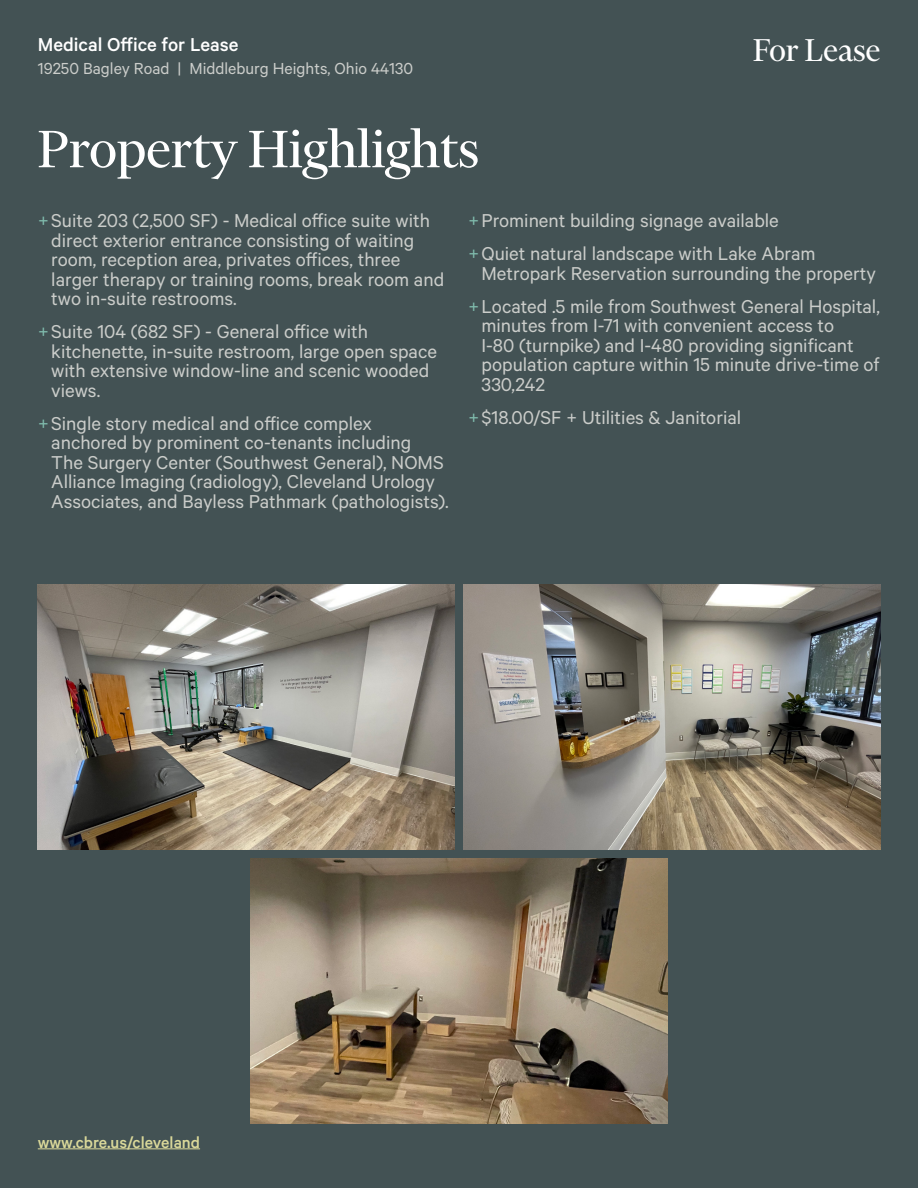
<style>
.page{position:relative;width:918px;height:1188px;background:#435254}
.page>*{position:absolute;margin:0;border:0;box-sizing:border-box;transform-origin:0 0}
.t1{font:60px "Financier Display";color:#fff}
.t2{font:36px "Financier Display";color:#fff}
.t3{font:21px/19.5px "Calibre";color:#cbcdca}
.t4{font:500 21px "Calibre";color:#fff}
.t5{font:18px "Calibre";color:#cbcdca}
.t6{font:500 18px "Calibre";color:#dbd99a}
.s1{color:#80bcad}
</style>
<div class="page">
<img style="left:251px;top:859px;width:416px;height:265px">
<hr style="left:38px;top:1149px;width:162px;height:1px;background:#dbd99a">
<img style="left:38px;top:584px;width:416px;height:265px">
<img style="left:464px;top:584px;width:416px;height:265px">
<p class="t4" style="left:38px;top:33px;width:202px">Medical Office for Lease</p>
<p class="t5" style="left:38px;top:58px;width:377px">19250 Bagley Road | Middleburg Heights, Ohio 44130</p>
<h2 class="t2" style="left:753px;top:32px;width:129px">For Lease</h2>
<h1 class="t1" style="left:38px;top:118px;width:443px">Property Highlights</h1>
<p class="t3" style="left:51px;top:210px;width:394px;text-indent:-14px"><span class="s1">+</span>Suite 203 (2,500 SF) - Medical office suite with direct exterior entrance consisting of waiting room, reception area, privates offices, three larger therapy or training rooms, break room and two in-suite restrooms.</p>
<p class="t3" style="left:51px;top:321px;width:387px;text-indent:-14px"><span class="s1">+</span>Suite 104 (682 SF) - General office with kitchenette, in-suite restroom, large open space with extensive window-line and scenic wooded views.</p>
<p class="t3" style="left:51px;top:413px;width:399px;text-indent:-14px"><span class="s1">+</span>Single story medical and office complex anchored by prominent co-tenants including<br>The Surgery Center (Southwest General), NOMS Alliance Imaging (radiology), Cleveland Urology Associates, and Bayless Pathmark (pathologists).</p>
<p class="t3" style="left:468px;top:204px;width:349px;line-height:33px"><span class="s1">+</span>Prominent building signage available <span class="s1">+</span>Quiet natural landscape with Lake Abram</p>
<p class="t3" style="left:468px;top:256px;width:413px;line-height:33px;text-align:center">Metropark Reservation surrounding the property <span class="s1">+</span>Located .5 mile from Southwest General Hospital,</p>
<p class="t3" style="left:482px;top:315px;width:400px">minutes from I-71 with convenient access to<br>I-80 (turnpike) and I-480 providing significant population capture within 15 minute drive-time of 330,242</p>
<p class="t3" style="left:468px;top:407px;width:275px"><span class="s1">+</span>$18.00/SF + Utilities &amp; Janitorial</p>
<p class="t6" style="left:38px;top:1131px;width:164px">www.cbre.us/cleveland</p>
</div>
